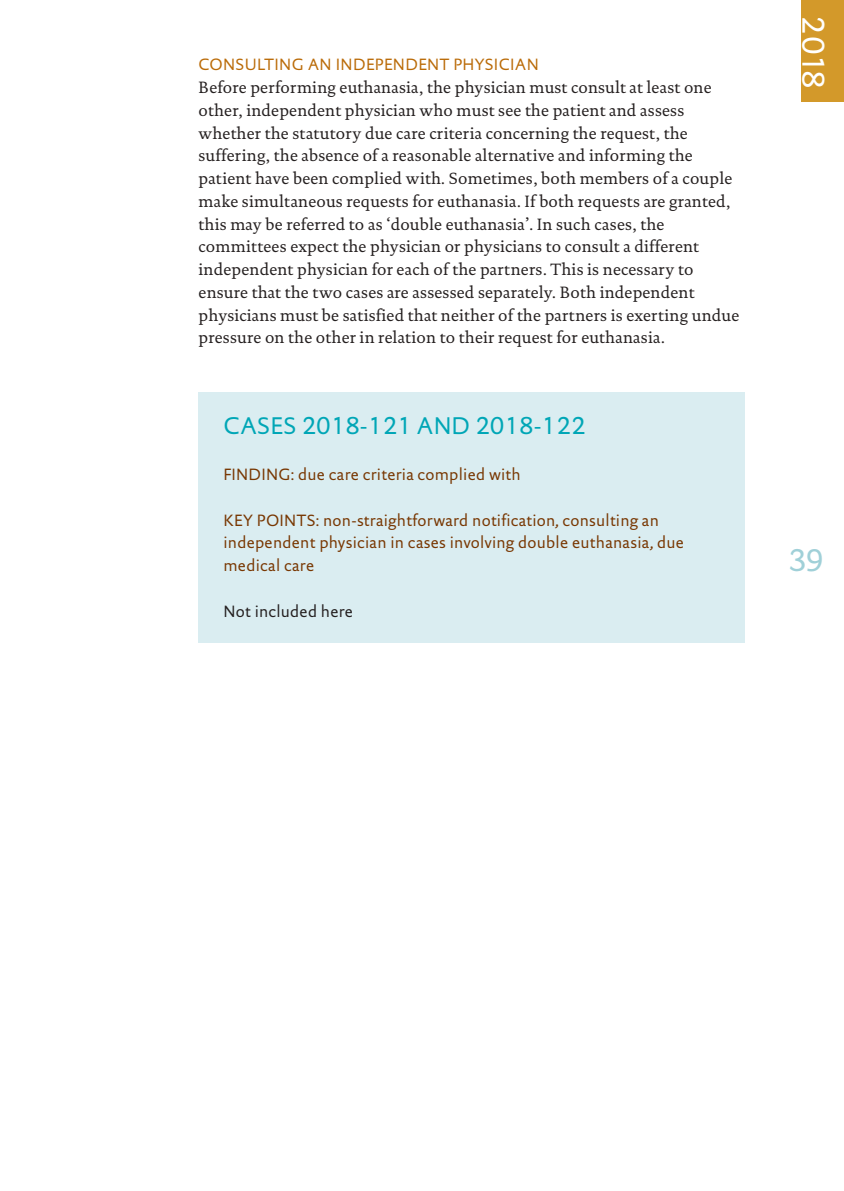
<style>
.page{position:relative;width:844px;height:1191px;background:#fff}
.page>*{position:absolute;margin:0;border:0;box-sizing:border-box;transform-origin:0 0}
.t1{font:31.5px "DTL Documenta Sans TOT";color:#fff}
.t2{font:31.5px "DTL Documenta Sans TOT";color:#a0d0d8}
.t3{font:24.5px "DTL Documenta Sans TOT";color:#00a6b6}
.t4{font:16.62px/22.8px "DTL Documenta TOT";letter-spacing:.01em;color:#241f1f}
.t5{font:16.62px/22.8px "DTL Documenta Sans TOT";letter-spacing:.015em;color:#783702}
.t6{font:16.62px "DTL Documenta Sans TOT";letter-spacing:.02em;color:#ba6b08}
.t7{font:16.62px "DTL Documenta Sans TOT";letter-spacing:.015em;color:#241f1f}
</style>
<div class="page">
<div style="left:801px;top:0;width:42px;height:102px;background:#d3992a"></div>
<div style="left:198px;top:392px;width:546px;height:250px;background:#daedf1"></div>
<p class="t6" style="left:198px;top:54px;width:341px">CONSULTING AN INDEPENDENT PHYSICIAN</p>
<p class="t4" style="left:198px;top:76px;width:542px">Before performing euthanasia, the physician must consult at least one other, independent physician who must see the patient and assess whether the statutory due care criteria concerning the request, the suffering, the absence of a reasonable alternative and informing the patient have been complied with. Sometimes, both members of a couple make simultaneous requests for euthanasia. If both requests are granted, this may be referred to as ‘double euthanasia’. In such cases, the committees expect the physician or physicians to consult a different independent physician for each of the partners. This is necessary to ensure that the two cases are assessed separately. Both independent physicians must be satisfied that neither of the partners is exerting undue pressure on the other in relation to their request for euthanasia.</p>
<h2 class="t3" style="left:223px;top:411px;width:363px">CASES 2018-121 AND 2018-122</h2>
<p class="t5" style="left:223px;top:463px;width:299px">FINDING: due care criteria complied with</p>
<p class="t5" style="left:223px;top:508px;width:462px">KEY POINTS: non-straightforward notification, consulting an independent physician in cases involving double euthanasia, due medical care</p>
<p class="t7" style="left:223px;top:600px;width:131px">Not included here</p>
<h1 class="t1" style="left:832px;top:15px;width:76px;rotate:90deg">2018</h1>
<h1 class="t2" style="left:787px;top:541px;width:38px">39</h1>
</div>
